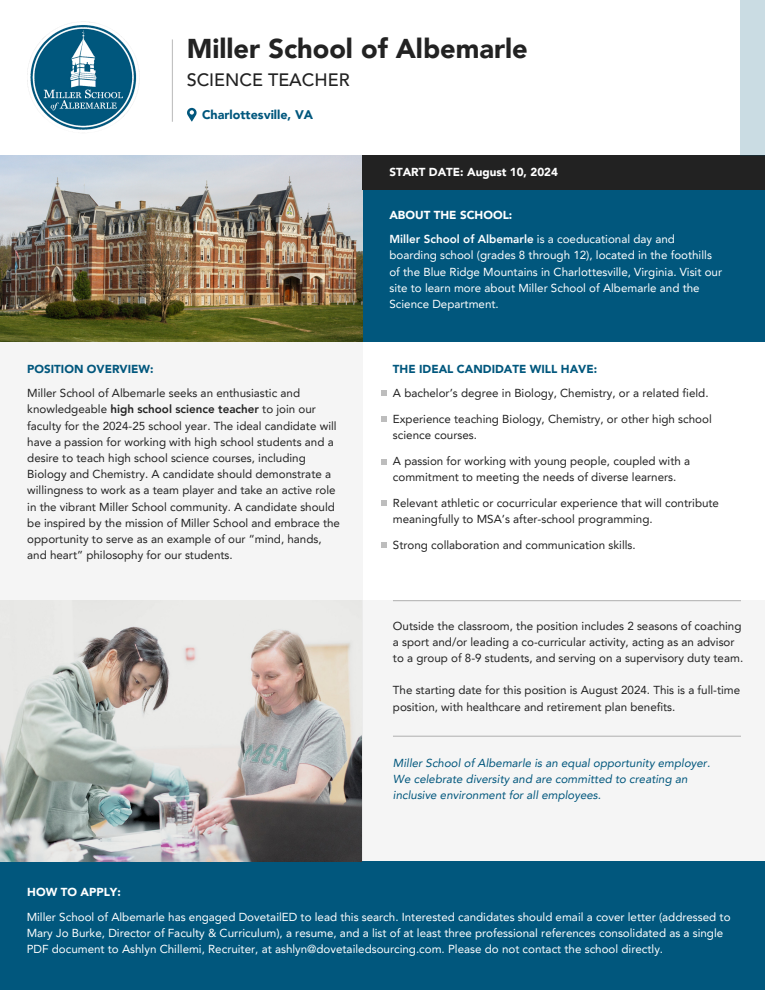
<style>
.page{position:relative;width:765px;height:990px;background:#fff}
.page>*{position:absolute;margin:0;border:0;box-sizing:border-box;transform-origin:0 0}
.t1{font:900 27.2px "Avenir LT Pro";color:#222}
.t2{font:500 17.92px "Avenir LT Pro";color:#222}
.t3{font:900 12.52px "Avenir LT Pro";color:#01577d}
.t4{font:11.6px/16.2px "Avenir LT Pro";color:#222}
.t5{font:11.6px/16.2px "Avenir LT Pro";color:#fff}
.t6{font:italic 11.6px/16.2px "Avenir LT Pro";color:#01577d}
.t7{font:900 11.6px "Avenir LT Pro";color:#fff}
.t8{font:900 11.6px "Avenir LT Pro";color:#01577d}
.s1{font-weight:800}
</style>
<div class="page">
<div style="left:0;top:333px;width:362px;height:657px;background:#f5f5f5"></div>
<div style="left:362px;top:600px;width:403px;height:261px;background:#f5f5f5"></div>
<div style="left:362px;top:155px;width:403px;height:186px;background:#01577d"></div>
<hr style="left:172px;top:39px;width:1px;height:83px;background:#000">
<hr style="left:393px;top:600px;width:348px;height:1px;background:#000">
<hr style="left:393px;top:736px;width:348px;height:1px;background:#000">
<svg style="left:382px;top:459px;width:5px;height:5px"></svg>
<svg style="left:382px;top:390px;width:5px;height:6px"></svg>
<svg style="left:382px;top:416px;width:5px;height:5px"></svg>
<svg style="left:382px;top:543px;width:5px;height:5px"></svg>
<svg style="left:382px;top:500px;width:5px;height:5px"></svg>
<img style="left:0;top:155px;width:362px;height:186px">
<div style="left:362px;top:155px;width:403px;height:35px;background:#222"></div>
<div style="left:741px;top:0;width:24px;height:155px;background:#cadce3"></div>
<div style="left:0;top:861px;width:765px;height:129px;background:#01577d"></div>
<img style="left:0;top:600px;width:362px;height:261px">
<svg style="left:187px;top:108px;width:10px;height:14px"></svg>
<img style="left:27px;top:21px;width:113px;height:109px">
<h1 class="t1" style="left:187px;top:38px;width:343px">Miller School of Albemarle</h1>
<h2 class="t2" style="left:187px;top:73px;width:165px">SCIENCE TEACHER</h2>
<h2 class="t3" style="left:202px;top:109px;width:113px">Charlottesville, VA</h2>
<p class="t7" style="left:389px;top:167px;width:170px">START DATE: August 10, 2024</p>
<p class="t7" style="left:389px;top:211px;width:124px">ABOUT THE SCHOOL:</p>
<p class="t5" style="left:389px;top:232px;width:334px"><span class="s1">Miller School of Albemarle</span> is a coeducational day and boarding school (grades 8 through 12), located in the foothills of the Blue Ridge Mountains in Charlottesville, Virginia. Visit our site to learn more about Miller School of Albemarle and the Science Department.</p>
<h3 class="t8" style="left:27px;top:364px;width:128px">POSITION OVERVIEW:</h3>
<h2 class="t8" style="left:393px;top:364px;width:206px">THE IDEAL CANDIDATE WILL HAVE:</h2>
<h2 class="t4" style="left:27px;top:386px;width:314px">Miller School of Albemarle seeks an enthusiastic and knowledgeable <span class="s1">high school science teacher</span> to join our faculty for the 2024-25 school year. The ideal candidate will have a passion for working with high school students and a desire to teach high school science courses, including Biology and Chemistry. A candidate should demonstrate a willingness to work as a team player and take an active role in the vibrant Miller School community. A candidate should be inspired by the mission of Miller School and embrace the opportunity to serve as an example of our “mind, hands, and heart” philosophy for our students.</h2>
<p class="t4" style="left:393px;top:386px;width:317px">A bachelor’s degree in Biology, Chemistry, or a related field.</p>
<h2 class="t4" style="left:393px;top:412px;width:320px">Experience teaching Biology, Chemistry, or other high school science courses.</h2>
<p class="t4" style="left:393px;top:454px;width:299px">A passion for working with young people, coupled with a commitment to meeting the needs of diverse learners.</p>
<p class="t4" style="left:393px;top:496px;width:328px">Relevant athletic or cocurricular experience that will contribute meaningfully to MSA’s after-school programming.</p>
<p class="t4" style="left:393px;top:538px;width:244px">Strong collaboration and communication skills.</p>
<p class="t4" style="left:393px;top:618px;width:352px">Outside the classroom, the position includes 2 seasons of coaching a sport and/or leading a co-curricular activity, acting as an advisor to a group of 8-9 students, and serving on a supervisory duty team.</p>
<p class="t4" style="left:393px;top:683px;width:349px">The starting date for this position is August 2024. This is a full-time position, with healthcare and retirement plan benefits.</p>
<p class="t6" style="left:393px;top:756px;width:319px">Miller School of Albemarle is an equal opportunity employer.<br>We celebrate diversity and are committed to creating an inclusive environment for all employees.</p>
<p class="t7" style="left:27px;top:887px;width:95px">HOW TO APPLY:</p>
<p class="t5" style="left:27px;top:910px;width:705px">Miller School of Albemarle has engaged DovetailED to lead this search. Interested candidates should email a cover letter (addressed to<br>Mary Jo Burke, Director of Faculty &amp; Curriculum), a resume, and a list of at least three professional references consolidated as a single<br>PDF document to Ashlyn Chillemi, Recruiter, at ashlyn@dovetailedsourcing.com. Please do not contact the school directly.</p>
</div>
